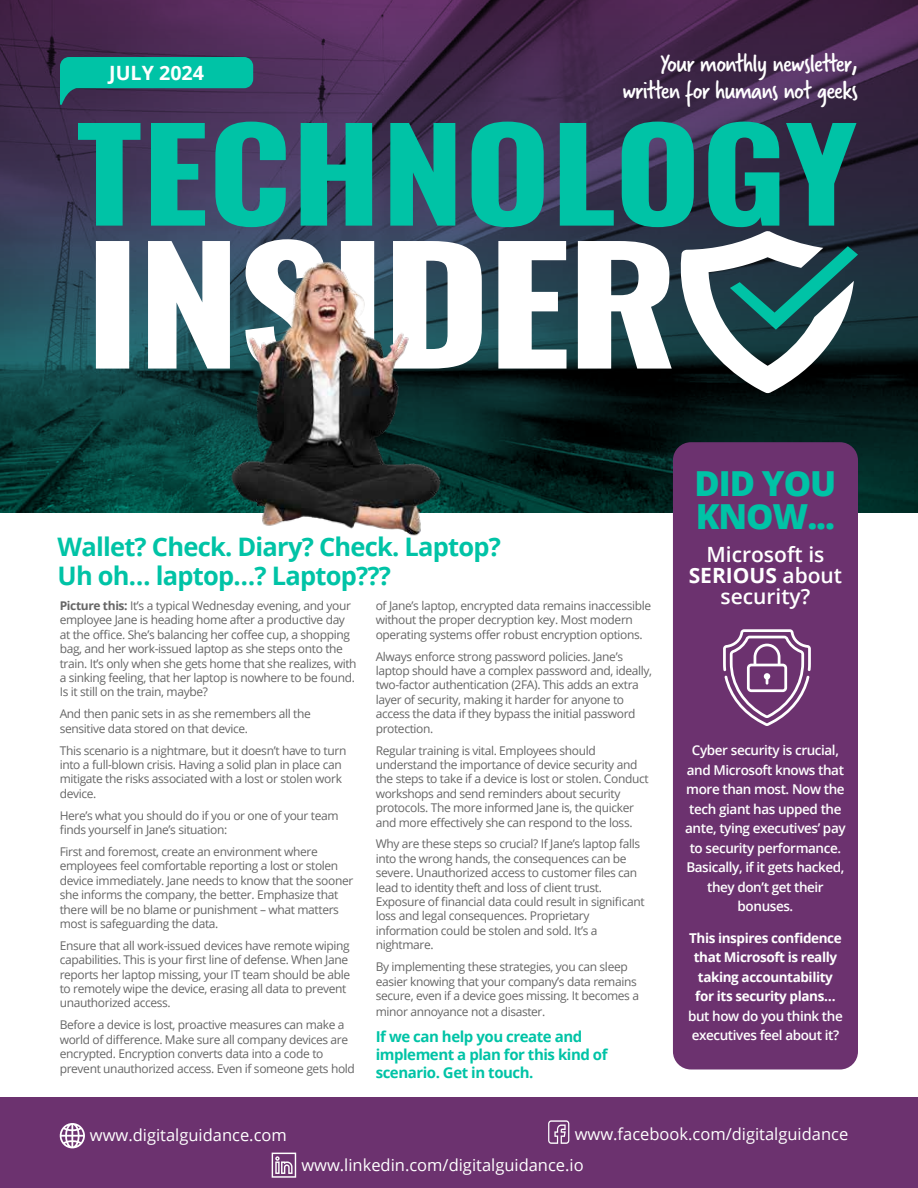
<style>
.page{position:relative;width:918px;height:1188px;background:#fff}
.page>*{position:absolute;margin:0;border:0;box-sizing:border-box;transform-origin:0 0}
.t1{font:800 34.5px/33px "Open Sans";letter-spacing:-.03em;color:#00c3a6}
.t2{font:27px/27px "Verveine";letter-spacing:-.03em;color:#fff;text-align:right}
.t3{font:700 25.5px/28.5px "Open Sans";letter-spacing:-.03em;color:#00c3a6}
.t4{font:600 21px/21px "Open Sans";color:#fff;text-align:center}
.t5{font:700 19.65px "Open Sans";color:#fff}
.t6{font:16.5px/30.9px "Open Sans";color:#fff}
.t7{font:700 15px/18px "Open Sans";letter-spacing:-.03em;color:#00c3a6}
.t8{font:600 13.5px/19.5px "Open Sans";letter-spacing:-.03em;color:#fff;text-align:center}
.t9{font:700 13.5px/19.5px "Open Sans";letter-spacing:-.03em;color:#fff;text-align:center}
.t10{font:12px/14.4px "Open Sans";letter-spacing:-.03em;color:#666}
.s1{font-weight:700}
</style>
<div class="page">
<svg style="left:0;top:0;width:918px;height:513px;background:#2a2d41"></svg>
<svg style="left:96px;top:239px;width:576px;height:131px"></svg>
<svg style="left:78px;top:122px;width:779px;height:105px;background:#1b8582"></svg>
<svg style="left:680px;top:231px;width:178px;height:162px"></svg>
<svg style="left:60px;top:57px;width:193px;height:48px;background:#178f89"></svg>
<div style="left:673px;top:442px;width:185px;height:627px;background:#6c326f;border-radius:18px"></div>
<img style="left:215px;top:242px;width:237px;height:294px">
<svg style="left:723px;top:629px;width:88px;height:97px"></svg>
<div style="left:0;top:1097px;width:918px;height:91px;background:#6c326f"></div>
<svg style="left:272px;top:1153px;width:24px;height:25px"></svg>
<svg style="left:548px;top:1120px;width:21px;height:24px"></svg>
<svg style="left:60px;top:1123px;width:25px;height:25px"></svg>
<h3 class="t5" style="left:109px;top:59px;width:96px">JULY 2024</h3>
<h2 class="t2" style="left:622px;top:50px;width:237px">Your monthly newsletter, written for humans not geeks</h2>
<h3 class="t3" style="left:58px;top:532px;width:445px">Wallet? Check. Diary? Check. Laptop?<br>Uh oh… laptop…? Laptop???</h3>
<p class="t10" style="left:60px;top:598px;width:298px"><span class="s1">Picture this:</span> It’s a typical Wednesday evening, and your employee Jane is heading home after a productive day at the office. She’s balancing her coffee cup, a shopping bag, and her work-issued laptop as she steps onto the train. It’s only when she gets home that she realizes, with a sinking feeling, that her laptop is nowhere to be found.<br>Is it still on the train, maybe?</p>
<p class="t10" style="left:60px;top:706px;width:253px">And then panic sets in as she remembers all the sensitive data stored on that device.</p>
<p class="t10" style="left:60px;top:743px;width:288px">This scenario is a nightmare, but it doesn’t have to turn into a full-blown crisis. Having a solid plan in place can mitigate the risks associated with a lost or stolen work device.</p>
<p class="t10" style="left:60px;top:808px;width:280px">Here’s what you should do if you or one of your team finds yourself in Jane’s situation:</p>
<p class="t10" style="left:60px;top:844px;width:295px">First and foremost, create an environment where employees feel comfortable reporting a lost or stolen device immediately. Jane needs to know that the sooner she informs the company, the better. Emphasize that there will be no blame or punishment – what matters most is safeguarding the data.</p>
<p class="t10" style="left:60px;top:938px;width:292px">Ensure that all work-issued devices have remote wiping capabilities. This is your first line of defense. When Jane reports her laptop missing, your IT team should be able to remotely wipe the device, erasing all data to prevent unauthorized access.</p>
<p class="t10" style="left:60px;top:1017px;width:297px">Before a device is lost, proactive measures can make a world of difference. Make sure all company devices are encrypted. Encryption converts data into a code to prevent unauthorized access. Even if someone gets hold</p>
<p class="t10" style="left:376px;top:598px;width:277px">of Jane’s laptop, encrypted data remains inaccessible without the proper decryption key. Most modern operating systems offer robust encryption options.</p>
<p class="t10" style="left:376px;top:649px;width:278px">Always enforce strong password policies. Jane’s laptop should have a complex password and, ideally, two-factor authentication (2FA). This adds an extra layer of security, making it harder for anyone to access the data if they bypass the initial password protection.</p>
<p class="t10" style="left:376px;top:743px;width:274px">Regular training is vital. Employees should understand the importance of device security and the steps to take if a device is lost or stolen. Conduct workshops and send reminders about security protocols. The more informed Jane is, the quicker and more effectively she can respond to the loss.</p>
<p class="t10" style="left:376px;top:837px;width:270px">Why are these steps so crucial? If Jane’s laptop falls into the wrong hands, the consequences can be severe. Unauthorized access to customer files can lead to identity theft and loss of client trust.<br>Exposure of financial data could result in significant loss and legal consequences. Proprietary information could be stolen and sold. It’s a nightmare.</p>
<p class="t10" style="left:376px;top:959px;width:265px">By implementing these strategies, you can sleep easier knowing that your company’s data remains secure, even if a device goes missing. It becomes a</p>
<p class="t10" style="left:376px;top:1004px;width:171px">minor annoyance not a disaster.</p>
<p class="t7" style="left:376px;top:1027px;width:233px">If we can help you create and implement a plan for this kind of scenario. Get in touch.</p>
<h1 class="t1" style="left:694px;top:465px;width:143px">DID YOU<br>KNOW...</h1>
<h3 class="t4" style="left:689px;top:543px;width:155px">Microsoft is<br><span class="s1">SERIOUS</span> about security?</h3>
<p class="t8" style="left:685px;top:740px;width:162px">Cyber security is crucial, and Microsoft knows that more than most. Now the tech giant has upped the ante, tying executives’ pay to security performance.<br>Basically, if it gets hacked, they don’t get their bonuses.</p>
<p class="t9" style="left:689px;top:928px;width:154px">This inspires confidence that Microsoft is really taking accountability for its security plans…</p>
<p class="t8" style="left:688px;top:1006px;width:156px;text-align:left">but how do you think the executives feel about it?</p>
<h3 class="t6" style="left:90px;top:1119px;width:199px">www.digitalguidance.com</h3>
<h3 class="t6" style="left:301px;top:1118px;width:548px;text-indent:273px">www.facebook.com/digitalguidance www.linkedin.com/digitalguidance.io</h3>
</div>
